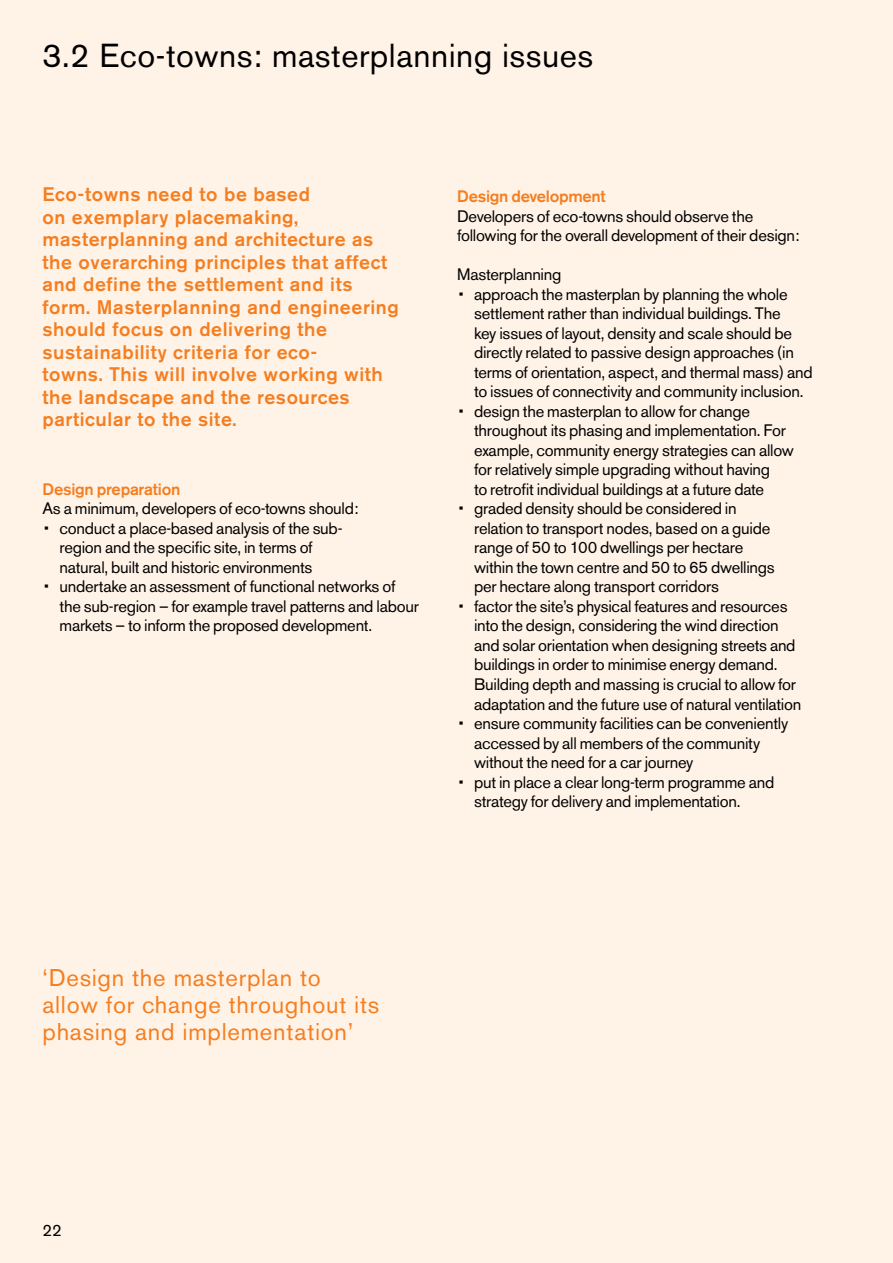
<style>
.page{position:relative;width:893px;height:1263px;background:#fff3e8}
.page>*{position:absolute;margin:0;border:0;box-sizing:border-box;transform-origin:0 0}
.t1{font:33px "Akzidenz Grotesk BE";letter-spacing:.015em;color:#000}
.t2{font:24px/27px "Akzidenz Grotesk BE";letter-spacing:.03em;color:#f57e20}
.t3{font:500 19.5px/22.5px "Akzidenz Grotesk BE";letter-spacing:.03em;color:#f57e20}
.t4{font:16.5px/19.5px "Akzidenz Grotesk BE";letter-spacing:-.015em;color:#000}
.t5{font:500 16.5px "Akzidenz Grotesk BE";letter-spacing:-.015em;color:#f57e20}
.s1{font-family:"Helvetica Neue Square";font-weight:300}
</style>
<div class="page">
<p class="t1" style="left:43px;top:36px;width:552px">3.2 Eco-towns: masterplanning issues</p>
<p class="t3" style="left:43px;top:183px;width:358px">Eco-towns need to be based<br>on exemplary placemaking, masterplanning and architecture as the overarching principles that affect and define the settlement and its form. Masterplanning and engineering should focus on delivering the sustainability criteria for eco-<br>towns. This will involve working with the landscape and the resources particular to the site.</p>
<p class="t5" style="left:43px;top:479px;width:139px">Design preparation</p>
<p class="t4" style="left:43px;top:499px;width:318px">As a minimum, developers of eco-towns should:</p>
<p class="t4" style="left:60px;top:518px;width:284px;text-indent:-17px"><span class="s1">•</span> conduct a place-based analysis of the sub&shy;region and the specific site, in terms of natural, built and historic environments</p>
<p class="t4" style="left:60px;top:577px;width:361px;text-indent:-17px"><span class="s1">•</span> undertake an assessment of functional networks of the sub-region – for example travel patterns and labour markets – to inform the proposed development.</p>
<p class="t5" style="left:457px;top:186px;width:150px">Design development</p>
<p class="t4" style="left:457px;top:206px;width:344px">Developers of eco-towns should observe the following for the overall development of their design:</p>
<p class="t4" style="left:457px;top:265px;width:106px">Masterplanning</p>
<p class="t4" style="left:474px;top:284px;width:340px;text-indent:-17px"><span class="s1">•</span> approach the masterplan by planning the whole settlement rather than individual buildings. The<br>key issues of layout, density and scale should be directly related to passive design approaches (in terms of orientation, aspect, and thermal mass) and to issues of connectivity and community inclusion.</p>
<p class="t4" style="left:474px;top:401px;width:321px;text-indent:-17px"><span class="s1">•</span> design the masterplan to allow for change throughout its phasing and implementation. For example, community energy strategies can allow for relatively simple upgrading without having<br>to retrofit individual buildings at a future date</p>
<p class="t4" style="left:474px;top:499px;width:302px;text-indent:-17px"><span class="s1">•</span> graded density should be considered in relation to transport nodes, based on a guide range of 50 to 100 dwellings per hectare within the town centre and 50 to 65 dwellings per hectare along transport corridors</p>
<p class="t4" style="left:474px;top:596px;width:329px;text-indent:-17px"><span class="s1">•</span> factor the site’s physical features and resources into the design, considering the wind direction and solar orientation when designing streets and buildings in order to minimise energy demand.<br>Building depth and massing is crucial to allow for adaptation and the future use of natural ventilation</p>
<p class="t4" style="left:474px;top:713px;width:316px;text-indent:-17px"><span class="s1">•</span> ensure community facilities can be conveniently accessed by all members of the community without the need for a car journey</p>
<p class="t4" style="left:474px;top:772px;width:302px;text-indent:-17px"><span class="s1">•</span> put in place a clear long-term programme and strategy for delivery and implementation.</p>
<h2 class="t2" style="left:43px;top:964px;width:338px">‘Design the masterplan to allow for change throughout its phasing and implementation’</h2>
<p class="t4" style="left:43px;top:1220px;width:21px">22</p>
</div>
